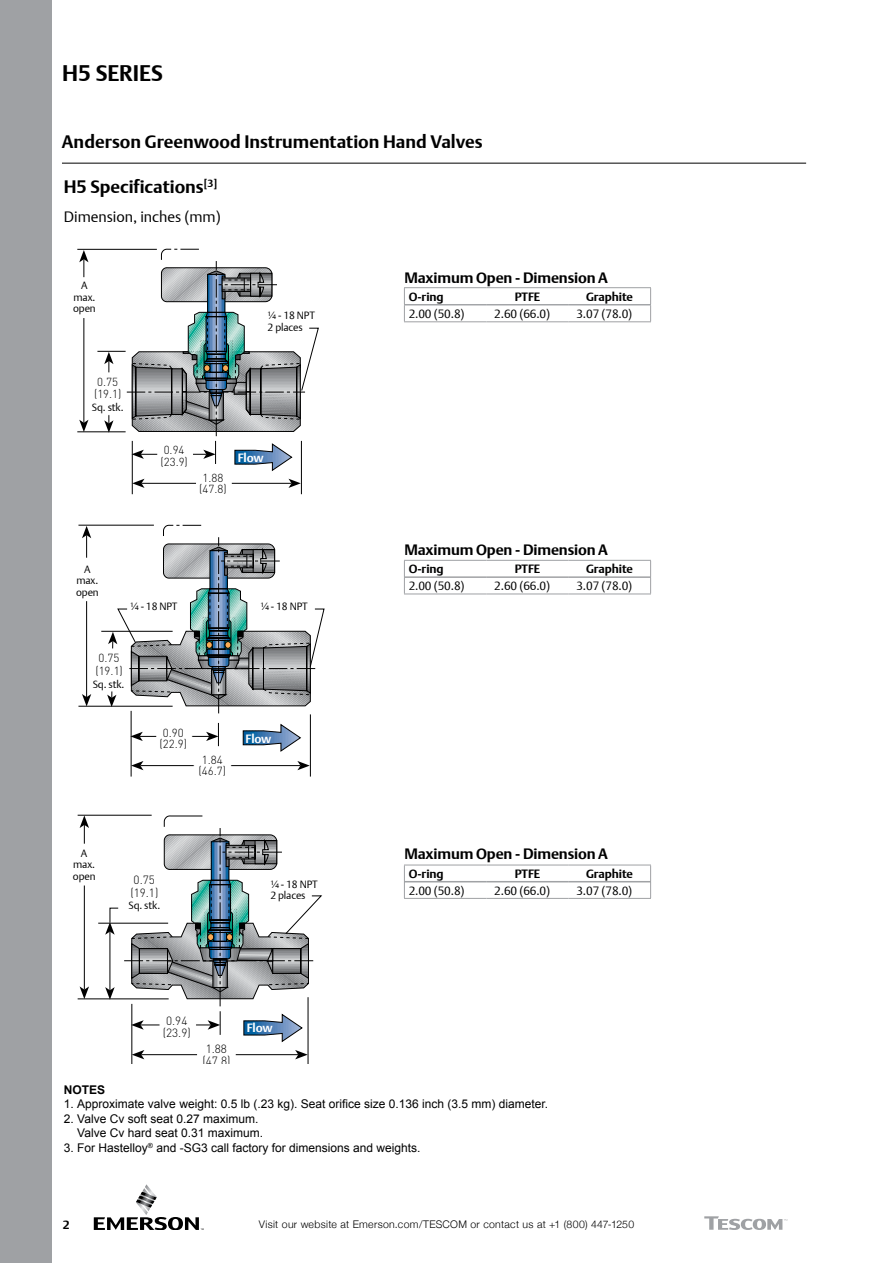
<style>
.page{position:relative;width:893px;height:1263px;background:#fff}
.page>*{position:absolute;margin:0;border:0;box-sizing:border-box;transform-origin:0 0}
.t1{font:700 22.5px "DTL Argo T";color:#000}
.t2{font:700 18px "DTL Argo T";color:#000}
.t3{font:700 15px "DTL Argo T";letter-spacing:-.01em;color:#000}
.t4{font:15px "DTL Argo T Light";color:#000}
.t5{font:12px/14.4px "Arial";color:#000}
.t6{font:12px "DTL Argo T Light";letter-spacing:-.01em;color:#000}
.t7{font:700 12px "DTL Argo T";letter-spacing:-.01em;color:#000}
.t8{font:700 12px "DTL Argo T";letter-spacing:-.015em;color:#fff}
.t9{font:700 12px "Arial";color:#000}
.t10{font:300 11.85px/11.9px "DIN Pro";color:#000}
.t11{font:300 11.55px/11.6px "DIN Pro";color:#000}
.t12{font:10.5px/11.2px "DTL Argo T Light";letter-spacing:-.01em;color:#000;text-align:center}
.t13{font:300 10.5px "Helvetica Neue";letter-spacing:.03em;color:#000}
</style>
<div class="page">
<div style="left:0;top:0;width:51px;height:1263px;background:#9fa1a4"></div>
<svg style="left:94px;top:1184px;width:110px;height:46px"></svg>
<hr style="left:62px;top:163px;width:744px;height:1px;background:#000">
<svg style="left:704px;top:1216px;width:83px;height:14px"></svg>
<svg style="left:77px;top:815px;width:245px;height:249px"></svg>
<hr style="left:77px;top:249px;width:80px;height:1px;background:#000">
<hr style="left:77px;top:431px;width:49px;height:1px;background:#000">
<hr style="left:83px;top:259px;width:1px;height:164px;background:#000">
<svg style="left:79px;top:250px;width:9px;height:12px"></svg>
<svg style="left:79px;top:420px;width:9px;height:12px"></svg>
<div style="left:75px;top:278px;width:31px;height:40px;background:#fff"></div>
<hr style="left:301px;top:441px;width:1px;height:53px;background:#000">
<hr style="left:132px;top:441px;width:1px;height:53px;background:#000">
<hr style="left:141px;top:483px;width:151px;height:1px;background:#000">
<svg style="left:132px;top:479px;width:13px;height:9px"></svg>
<svg style="left:288px;top:479px;width:13px;height:9px"></svg>
<div style="left:196px;top:473px;width:36px;height:21px;background:#fff"></div>
<svg style="left:97px;top:249px;width:222px;height:223px"></svg>
<hr style="left:78px;top:525px;width:76px;height:1px;background:#000">
<hr style="left:78px;top:706px;width:95px;height:1px;background:#000">
<hr style="left:86px;top:535px;width:1px;height:162px;background:#000">
<svg style="left:82px;top:526px;width:9px;height:12px"></svg>
<svg style="left:82px;top:694px;width:9px;height:12px"></svg>
<div style="left:79px;top:558px;width:26px;height:43px;background:#fff"></div>
<hr style="left:310px;top:714px;width:1px;height:62px;background:#000">
<hr style="left:131px;top:711px;width:1px;height:65px;background:#000">
<hr style="left:140px;top:736px;width:69px;height:1px;background:#000">
<svg style="left:130px;top:732px;width:13px;height:9px"></svg>
<svg style="left:206px;top:723px;width:13px;height:23px"></svg>
<hr style="left:140px;top:765px;width:160px;height:1px;background:#000">
<svg style="left:131px;top:761px;width:12px;height:9px"></svg>
<svg style="left:297px;top:761px;width:13px;height:9px"></svg>
<div style="left:156px;top:727px;width:36px;height:22px;background:#fff"></div>
<hr style="left:101px;top:631px;width:72px;height:1px;background:#000">
<svg style="left:242px;top:723px;width:59px;height:29px"></svg>
<svg style="left:194px;top:765px;width:37px;height:1px"></svg>
<svg style="left:107px;top:525px;width:217px;height:188px"></svg>
<hr style="left:404px;top:321px;width:82px;height:1px;background:#9fa1a4">
<hr style="left:486px;top:321px;width:83px;height:1px;background:#9fa1a4">
<hr style="left:569px;top:321px;width:82px;height:1px;background:#9fa1a4">
<hr style="left:404px;top:287px;width:82px;height:1px;background:#9fa1a4">
<svg style="left:404px;top:288px;width:1px;height:33px"></svg>
<hr style="left:486px;top:287px;width:83px;height:1px;background:#9fa1a4">
<hr style="left:569px;top:287px;width:82px;height:1px;background:#9fa1a4">
<svg style="left:650px;top:288px;width:1px;height:33px"></svg>
<hr style="left:404px;top:304px;width:82px;height:1px;background:#9fa1a4">
<hr style="left:486px;top:304px;width:83px;height:1px;background:#9fa1a4">
<hr style="left:569px;top:304px;width:82px;height:1px;background:#9fa1a4">
<hr style="left:404px;top:594px;width:82px;height:1px;background:#9fa1a4">
<hr style="left:486px;top:594px;width:83px;height:1px;background:#9fa1a4">
<hr style="left:569px;top:594px;width:82px;height:1px;background:#9fa1a4">
<hr style="left:404px;top:560px;width:82px;height:1px;background:#9fa1a4">
<svg style="left:404px;top:561px;width:1px;height:33px"></svg>
<hr style="left:486px;top:560px;width:83px;height:1px;background:#9fa1a4">
<hr style="left:569px;top:560px;width:82px;height:1px;background:#9fa1a4">
<svg style="left:650px;top:561px;width:1px;height:33px"></svg>
<hr style="left:404px;top:577px;width:82px;height:1px;background:#9fa1a4">
<hr style="left:486px;top:577px;width:83px;height:1px;background:#9fa1a4">
<hr style="left:569px;top:577px;width:82px;height:1px;background:#9fa1a4">
<hr style="left:404px;top:898px;width:82px;height:1px;background:#9fa1a4">
<hr style="left:486px;top:898px;width:83px;height:1px;background:#9fa1a4">
<hr style="left:569px;top:898px;width:82px;height:1px;background:#9fa1a4">
<hr style="left:404px;top:865px;width:82px;height:1px;background:#9fa1a4">
<svg style="left:404px;top:865px;width:1px;height:33px"></svg>
<hr style="left:486px;top:865px;width:83px;height:1px;background:#9fa1a4">
<hr style="left:569px;top:865px;width:82px;height:1px;background:#9fa1a4">
<svg style="left:650px;top:865px;width:1px;height:33px"></svg>
<hr style="left:404px;top:881px;width:82px;height:1px;background:#9fa1a4">
<hr style="left:486px;top:881px;width:83px;height:1px;background:#9fa1a4">
<hr style="left:569px;top:881px;width:82px;height:1px;background:#9fa1a4">
<h1 class="t1" style="left:62px;top:60px;width:102px">H5 SERIES</h1>
<h2 class="t2" style="left:62px;top:131px;width:422px">Anderson Greenwood Instrumentation Hand Valves</h2>
<h2 class="t2" style="left:64px;top:176px;width:155px">H5 Specifications<sup>[3]</sup></h2>
<p class="t4" style="left:64px;top:208px;width:159px">Dimension, inches (mm)</p>
<p class="t12" style="left:73px;top:280px;width:24px">A max. open</p>
<p class="t11" style="left:94px;top:375px;width:29px;line-height:12.3px">0.75 (19.1)</p>
<p class="t12" style="left:92px;top:401px;width:33px">Sq. stk.</p>
<p class="t12" style="left:76px;top:564px;width:24px">A max. open</p>
<p class="t12" style="left:268px;top:310px;width:49px;text-align:left">¼ - 18 NPT<br>2 places</p>
<p class="t11" style="left:161px;top:443px;width:29px">0.94 (23.9)</p>
<p class="t11" style="left:199px;top:471px;width:29px">1.88 (47.8)</p>
<p class="t8" style="left:238px;top:450px;width:27px">Flow</p>
<p class="t12" style="left:130px;top:601px;width:49px">¼ - 18 NPT</p>
<p class="t12" style="left:260px;top:600px;width:49px">¼ - 18 NPT</p>
<p class="t11" style="left:95px;top:651px;width:29px;line-height:12.3px">0.75 (19.1)</p>
<p class="t12" style="left:93px;top:678px;width:33px">Sq. stk.</p>
<p class="t11" style="left:160px;top:725px;width:29px">0.90 (22.9)</p>
<p class="t11" style="left:198px;top:753px;width:29px">1.84 (46.7)</p>
<p class="t8" style="left:246px;top:731px;width:27px">Flow</p>
<p class="t12" style="left:73px;top:848px;width:24px">A max. open</p>
<p class="t10" style="left:130px;top:872px;width:30px;line-height:12.6px">0.75 (19.1)</p>
<p class="t12" style="left:128px;top:899px;width:33px">Sq. stk.</p>
<p class="t12" style="left:270px;top:878px;width:49px;text-align:left">¼ - 18 NPT<br>2 places</p>
<p class="t10" style="left:163px;top:1014px;width:30px">0.94 (23.9)</p>
<p class="t10" style="left:202px;top:1042px;width:30px">1.88 (47.8)</p>
<p class="t8" style="left:247px;top:1020px;width:27px">Flow</p>
<p class="t3" style="left:404px;top:269px;width:205px">Maximum Open - Dimension A</p>
<p class="t7" style="left:409px;top:289px;width:36px">O-ring</p>
<p class="t7" style="left:515px;top:289px;width:27px">PTFE</p>
<p class="t7" style="left:586px;top:289px;width:48px">Graphite</p>
<p class="t6" style="left:409px;top:307px;width:57px">2.00 (50.8)</p>
<p class="t6" style="left:494px;top:307px;width:57px">2.60 (66.0)</p>
<p class="t6" style="left:576px;top:307px;width:57px">3.07 (78.0)</p>
<p class="t3" style="left:404px;top:540px;width:205px">Maximum Open - Dimension A</p>
<p class="t7" style="left:409px;top:562px;width:36px">O-ring</p>
<p class="t7" style="left:515px;top:562px;width:27px">PTFE</p>
<p class="t7" style="left:586px;top:562px;width:48px">Graphite</p>
<p class="t6" style="left:409px;top:579px;width:57px">2.00 (50.8)</p>
<p class="t6" style="left:494px;top:579px;width:57px">2.60 (66.0)</p>
<p class="t6" style="left:576px;top:579px;width:57px">3.07 (78.0)</p>
<p class="t3" style="left:404px;top:845px;width:205px">Maximum Open - Dimension A</p>
<p class="t7" style="left:409px;top:867px;width:36px">O-ring</p>
<p class="t7" style="left:515px;top:867px;width:27px">PTFE</p>
<p class="t7" style="left:586px;top:867px;width:48px">Graphite</p>
<p class="t6" style="left:409px;top:883px;width:57px">2.00 (50.8)</p>
<p class="t6" style="left:494px;top:883px;width:57px">2.60 (66.0)</p>
<p class="t6" style="left:576px;top:883px;width:57px">3.07 (78.0)</p>
<p class="t9" style="left:64px;top:1082px;width:43px">NOTES</p>
<p class="t5" style="left:64px;top:1097px;width:486px">1. Approximate valve weight: 0.5 lb (.23 kg). Seat orifice size 0.136 inch (3.5 mm) diameter.</p>
<p class="t5" style="left:77px;top:1111px;width:187px;text-indent:-14px">2. Valve Cv soft seat 0.27 maximum.<br>Valve Cv hard seat 0.31 maximum.</p>
<p class="t5" style="left:64px;top:1140px;width:358px">3. For Hastelloy<sup>®</sup> and -SG3 call factory for dimensions and weights.</p>
<p class="t7" style="left:63px;top:1217px;width:8px">2</p>
<p class="t13" style="left:259px;top:1216px;width:377px">Visit our website at Emerson.com/TESCOM or contact us at +1 (800) 447-1250</p>
</div>
